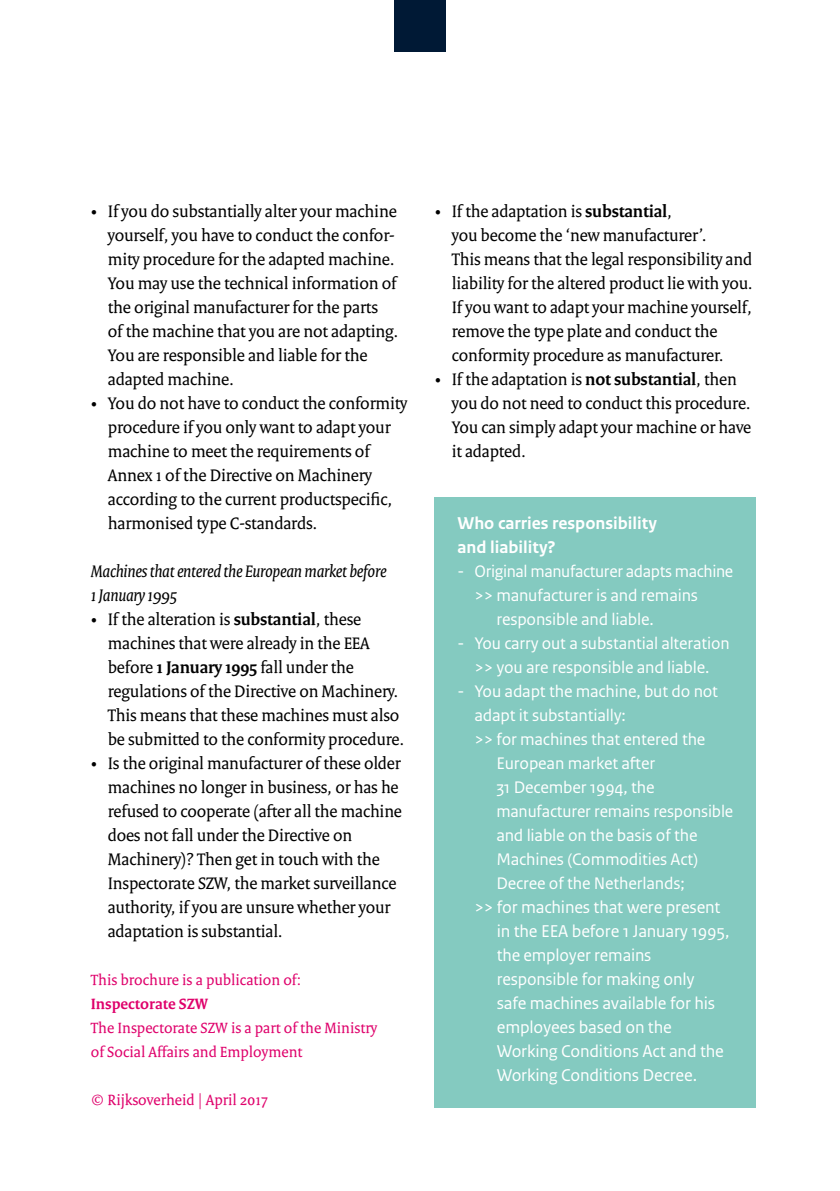
<style>
.page{position:relative;width:840px;height:1191px;background:#fff}
.page>*{position:absolute;margin:0;border:0;box-sizing:border-box;transform-origin:0 0}
.t1{font:18px/24px "Rijksoverheid Serif";letter-spacing:-.01em;color:#000}
._21_RO_Kader_Broodte{font:18px/24px "Rijksoverheid Sans Text";letter-spacing:-.01em;color:#fff}
._10_RO_Broodtekst{font:italic 18px/24px "Rijksoverheid Serif";letter-spacing:-.01em;color:#000}
._20_RO_Kader_Subkop{font:700 18px/24px "Rijksoverheid Sans Text";color:#fff}
.t2{font:17.6px/24px "Rijksoverheid Sans Text";letter-spacing:-.01em;color:#fff;text-align:center}
.t3{font:16px/24px "Rijksoverheid Serif";color:#df006b}
.t4{font:700 16px "Rijksoverheid Serif";color:#df006b}
.s1{font-weight:700}
</style>
<div class="page">
<div style="left:434px;top:497px;width:321px;height:76px;background:#84cac0"></div>
<div style="left:434px;top:540px;width:321px;height:111px;background:#84cac0"></div>
<div style="left:434px;top:612px;width:321px;height:87px;background:#84cac0"></div>
<div style="left:434px;top:660px;width:321px;height:255px;background:#84cac0"></div>
<div style="left:434px;top:876px;width:321px;height:231px;background:#84cac0"></div>
<div style="left:394px;top:0;width:51px;height:52px;background:#001935"></div>
<p class="t1" style="left:108px;top:199px;width:292px;text-indent:-17px">• If you do substantially alter your machine yourself, you have to conduct the confor&shy;mity procedure for the adapted machine.<br>You may use the technical information of the original manufacturer for the parts<br>of the machine that you are not adapting.<br>You are responsible and liable for the adapted machine.</p>
<p class="t1" style="left:108px;top:391px;width:301px;text-indent:-17px">• You do not have to conduct the conformity procedure if you only want to adapt your machine to meet the requirements of Annex 1 of the Directive on Machinery according to the current productspecific, harmonised type C-standards.</p>
<p class="_10_RO_Broodtekst" style="left:91px;top:559px;width:297px">Machines that entered the European market before<br>1 January 1995</p>
<p class="t1" style="left:108px;top:607px;width:298px;text-indent:-17px">• If the alteration is <span class="s1">substantial</span>, these machines that were already in the EEA before <span class="s1">1 January 1995</span> fall under the regulations of the Directive on Machinery.<br>This means that these machines must also be submitted to the conformity procedure.</p>
<p class="t1" style="left:108px;top:751px;width:295px;text-indent:-17px">• Is the original manufacturer of these older machines no longer in business, or has he refused to cooperate (after all the machine does not fall under the Directive on Machinery)? Then get in touch with the Inspectorate SZW, the market surveillance authority, if you are unsure whether your adaptation is substantial.</p>
<p class="t3" style="left:91px;top:968px;width:212px">This brochure is a publication of:</p>
<p class="t4" style="left:91px;top:994px;width:119px">Inspectorate SZW</p>
<p class="t3" style="left:91px;top:1016px;width:287px">The Inspectorate SZW is a part of the Ministry of Social Affairs and Employment</p>
<p class="t3" style="left:91px;top:1088px;width:178px">© Rijksoverheid | April 2017</p>
<p class="t1" style="left:451px;top:199px;width:302px;text-indent:-17px">• If the adaptation is <span class="s1">substantial</span>,<br>you become the ‘new manufacturer’.<br>This means that the legal responsibility and liability for the altered product lie with you.<br>If you want to adapt your machine yourself, remove the type plate and conduct the conformity procedure as manufacturer.</p>
<p class="t1" style="left:451px;top:367px;width:301px;text-indent:-17px">• If the adaptation is <span class="s1">not substantial</span>, then you do not need to conduct this procedure.<br>You can simply adapt your machine or have it adapted.</p>
<p class="_20_RO_Kader_Subkop" style="left:457px;top:511px;width:201px">Who carries responsibility and liability?</p>
<p class="t2" style="left:457px;top:559px;width:277px">- Original manufacturer adapts machine</p>
<p class="t2" style="left:474px;top:583px;width:225px">&gt;&gt; manufacturer is and remains</p>
<p class="t2" style="left:496px;top:607px;width:159px">responsible and liable.</p>
<p class="t2" style="left:457px;top:631px;width:273px">- You carry out a substantial alteration &gt;&gt; you are responsible and liable.</p>
<p class="t2" style="left:457px;top:679px;width:262px">- You adapt the machine, but do not</p>
<p class="t2" style="left:474px;top:703px;width:153px">adapt it substantially:</p>
<p class="t2" style="left:474px;top:727px;width:232px">&gt;&gt; for machines that entered the</p>
<p class="t2" style="left:496px;top:751px;width:160px">European market after</p>
<p class="t2" style="left:496px;top:775px;width:160px">31 December 1994, the</p>
<p class="t2" style="left:496px;top:799px;width:238px">manufacturer remains responsible</p>
<p class="t2" style="left:496px;top:823px;width:202px">and liable on the basis of the</p>
<p class="t2" style="left:496px;top:847px;width:203px">Machines (Commodities Act)</p>
<p class="t2" style="left:496px;top:871px;width:190px">Decree of the Netherlands;</p>
<p class="_21_RO_Kader_Broodte" style="left:496px;top:895px;width:234px;text-indent:-22px">&gt;&gt; for machines that were present in the EEA before 1 January 1995, the employer remains responsible for making only<br>safe machines available for his employees based on the<br>Working Conditions Act and the<br>Working Conditions Decree.</p>
</div>
